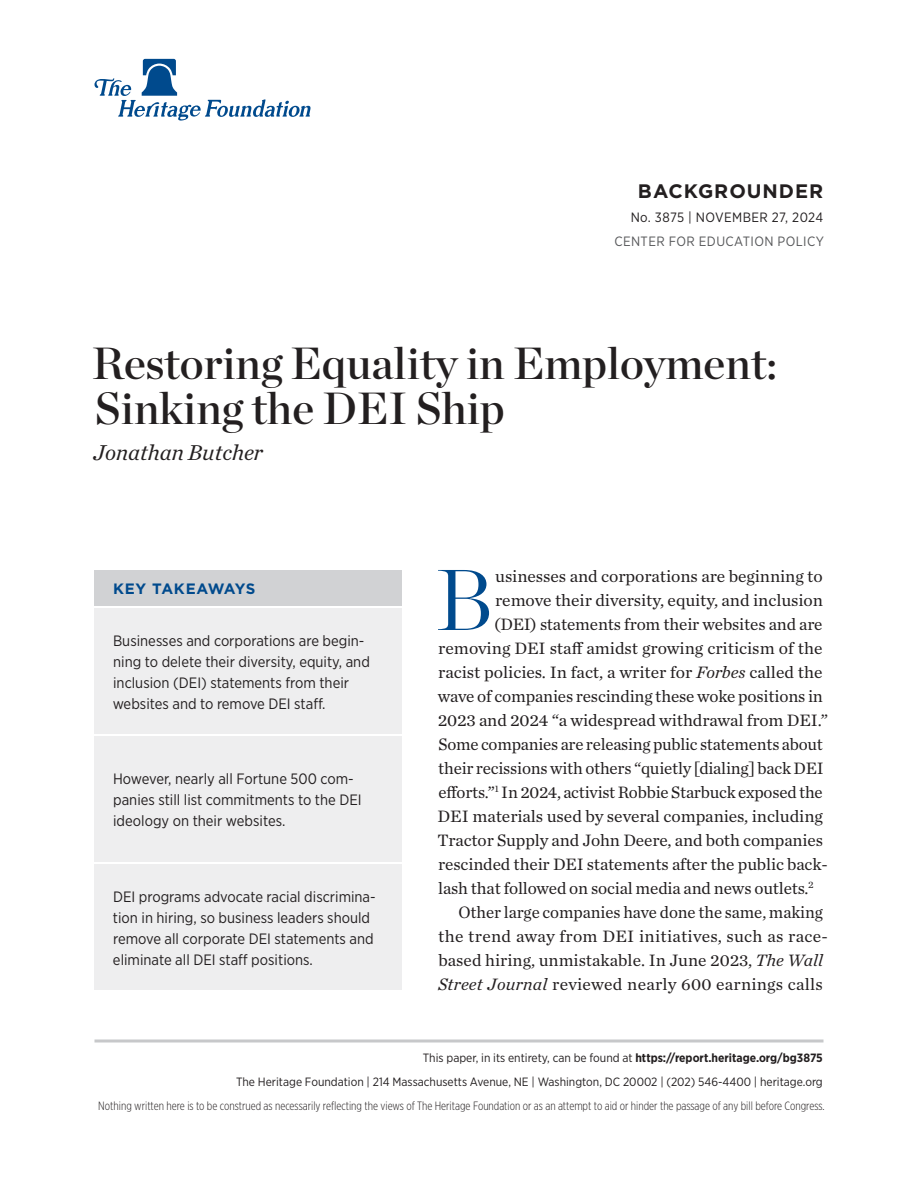
<style>
.page{position:relative;width:918px;height:1188px;background:#fff}
.page>*{position:absolute;margin:0;border:0;box-sizing:border-box;transform-origin:0 0}
.Body_Text___DROP_CAP{font:300 86.1px "Chronicle Display";color:#004a8d}
.Paper_Title{font:45px/45px "Chronicle Display Semi";color:#231f20}
.Byline{font:italic 22.5px "Chronicle Text G1";color:#231f20}
.t1{font:700 19.5px "Gotham";letter-spacing:.05em;color:#231f20}
.Body_Text___DROP_CAP-2{font:17.25px "Chronicle Text G1";letter-spacing:-.01em;color:#231f20}
.Body_Text{font:17.25px/24px "Chronicle Text G1";color:#231f20}
.Key_Takeaways{font:15px/21px "Gotham Narrow";color:#231f20}
.Key_Takeaways___HEADER{font:700 15px "Gotham";letter-spacing:.03em;color:#004a8d}
.t2{font:13.5px "Gotham Narrow";letter-spacing:.03em;color:#57585a}
.t3{font:13.5px "Gotham Narrow";letter-spacing:.03em;color:#231f20}
.t4{font:12px/24px "Gotham Narrow";color:#231f20;text-align:right}
.t5{font:300 12px "Gotham X Narrow";color:#231f20}
.s1{font-style:italic}
.s2{font-weight:700}
</style>
<div class="page">
<hr style="left:94px;top:1040px;width:730px;height:2px;background:#c7c8ca">
<svg style="left:94px;top:59px;width:216px;height:62px"></svg>
<div style="left:94px;top:608px;width:308px;height:126px;background:#eeeeef"></div>
<div style="left:94px;top:570px;width:308px;height:36px;background:#d1d2d4"></div>
<div style="left:94px;top:736px;width:308px;height:126px;background:#eeeeef"></div>
<div style="left:94px;top:864px;width:308px;height:126px;background:#eeeeef"></div>
<p class="t1" style="left:638px;top:178px;width:187px">BACKGROUNDER</p>
<p class="t3" style="left:631px;top:209px;width:194px">No. 3875 | November 27, 2024</p>
<p class="t2" style="left:614px;top:233px;width:211px">CENTER FOR EDUCATION POLICY</p>
<p class="Paper_Title" style="left:92px;top:338px;width:687px">Restoring Equality in Employment:<br>Sinking the DEI Ship</p>
<p class="Byline" style="left:93px;top:436px;width:171px">Jonathan Butcher</p>
<p class="Key_Takeaways___HEADER" style="left:113px;top:579px;width:144px">KEY TAKEAWAYS</p>
<p class="Key_Takeaways" style="left:113px;top:630px;width:259px">Businesses and corporations are begin&shy;ning to delete their diversity, equity, and inclusion (DEI) statements from their websites and to remove DEI staff.</p>
<p class="Key_Takeaways" style="left:113px;top:768px;width:250px">However, nearly all Fortune 500 com&shy;panies still list commitments to the DEI ideology on their websites.</p>
<p class="Key_Takeaways" style="left:113px;top:886px;width:264px">DEI programs advocate racial discrimina&shy;tion in hiring, so business leaders should remove all corporate DEI statements and eliminate all DEI staff positions.</p>
<p class="Body_Text___DROP_CAP" style="left:436px;top:534px;width:59px">B</p>
<p class="Body_Text___DROP_CAP-2" style="left:495px;top:563px;width:329px">usinesses and corporations are beginning to</p>
<p class="Body_Text___DROP_CAP-2" style="left:495px;top:587px;width:329px">remove their diversity, equity, and inclusion</p>
<p class="Body_Text___DROP_CAP-2" style="left:494px;top:611px;width:330px">(DEI) statements from their websites and are</p>
<p class="Body_Text___DROP_CAP-2" style="left:438px;top:635px;width:386px">removing DEI staff amidst growing criticism of the</p>
<p class="Body_Text___DROP_CAP-2" style="left:438px;top:659px;width:386px">racist policies. In fact, a writer for <span class="s1">Forbes</span> called the</p>
<p class="Body_Text___DROP_CAP-2" style="left:438px;top:683px;width:387px">wave of companies rescinding these woke positions in</p>
<p class="Body_Text___DROP_CAP-2" style="left:438px;top:707px;width:392px">2023 and 2024 “a widespread withdrawal from DEI.”</p>
<p class="Body_Text___DROP_CAP-2" style="left:439px;top:731px;width:386px">Some companies are releasing public statements about</p>
<p class="Body_Text___DROP_CAP-2" style="left:438px;top:755px;width:387px">their recissions with others “quietly [dialing] back DEI</p>
<p class="Body_Text___DROP_CAP-2" style="left:438px;top:779px;width:386px">efforts.”<sup>1</sup> In 2024, activist Robbie Starbuck exposed the</p>
<p class="Body_Text___DROP_CAP-2" style="left:438px;top:803px;width:387px">DEI materials used by several companies, including</p>
<p class="Body_Text___DROP_CAP-2" style="left:437px;top:827px;width:387px">Tractor Supply and John Deere, and both companies</p>
<p class="Body_Text___DROP_CAP-2" style="left:438px;top:851px;width:391px">rescinded their DEI statements after the public back-</p>
<p class="Body_Text___DROP_CAP-2" style="left:438px;top:875px;width:377px">lash that followed on social media and news outlets.<sup>2</sup></p>
<p class="Body_Text" style="left:438px;top:899px;width:391px;text-indent:20px">Other large companies have done the same, making the trend away from DEI initiatives, such as race&shy;based hiring, unmistakable. In June 2023, <span class="s1">The Wall Street Journal</span> reviewed nearly 600 earnings calls</p>
<p class="t4" style="left:236px;top:1046px;width:588px">This paper, in its entirety, can be found at <span class="s2">https://report.heritage.org/bg3875<br></span>The Heritage Foundation | 214 Massachusetts Avenue, NE | Washington, DC 20002 | (202) 546-4400 | heritage.org</p>
<p class="t5" style="left:98px;top:1099px;width:728px">Nothing written here is to be construed as necessarily reflecting the views of The Heritage Foundation or as an attempt to aid or hinder the passage of any bill before Congress.</p>
</div>
